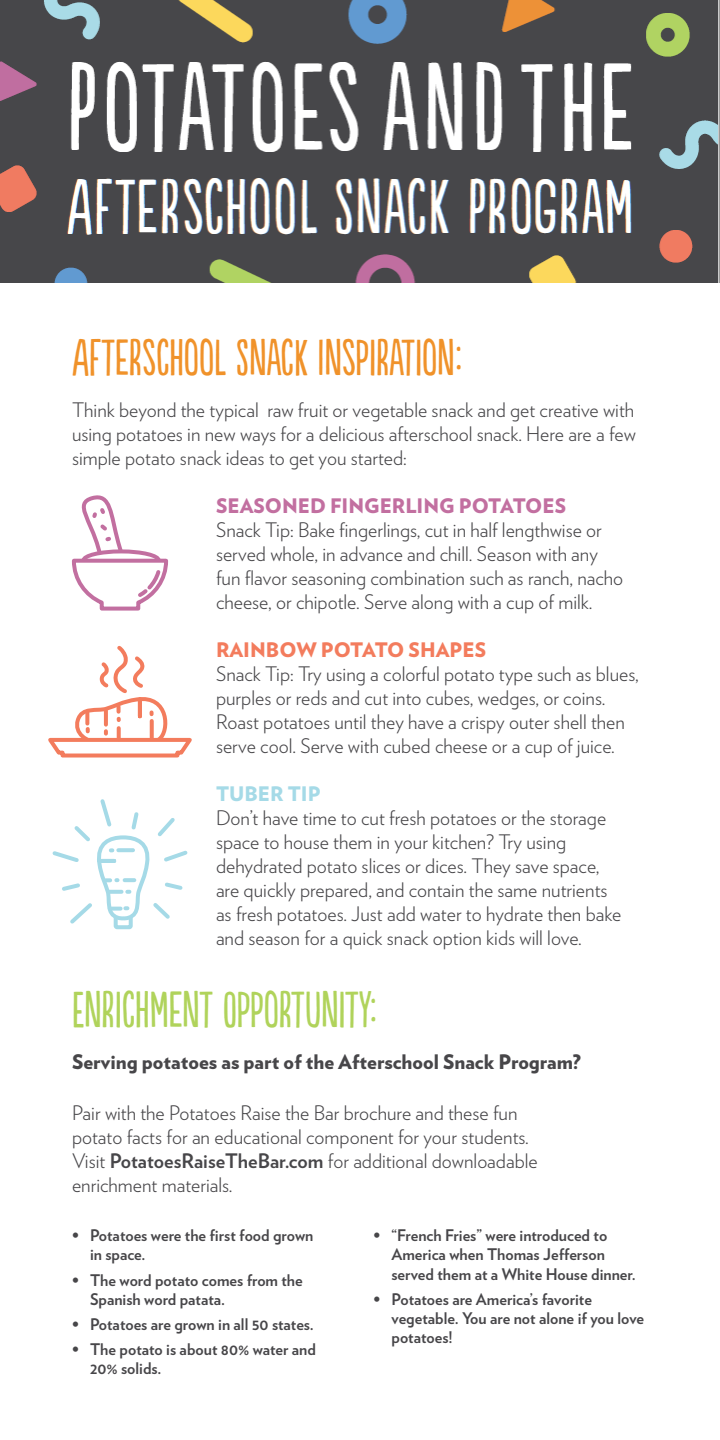
<style>
.page{position:relative;width:720px;height:1440px;background:#fff}
.page>*{position:absolute;margin:0;border:0;box-sizing:border-box;transform-origin:0 0}
.t1{font:48px "Populaire";color:#f0922a}
.t2{font:48px "Populaire";color:#b0d35b}
.Text{font:300 20px/24px "Verlag";color:#474649}
.Bold_emphasis{font:300 20px/24px "Verlag";color:#474649}
.Bold_emphasis-2{font:900 20px "Verlag";color:#474649}
.Snack_Tip_Header{font:900 20px "Verlag";color:#c26fa0}
.Snack_Tip_Header-2{font:900 20px "Verlag";color:#f37c5d}
.Snack_Tip_Header-3{font:900 20px "Verlag";color:#a5dae7}
.t3{font:700 16px/19.2px "Verlag";color:#474649}
.s1{font-weight:700}
</style>
<div class="page">
<svg style="left:71px;top:495px;width:98px;height:116px"></svg>
<div style="left:114px;top:912px;width:19px;height:17px;border:4px solid #a5dae7"></div>
<svg style="left:52px;top:799px;width:136px;height:128px"></svg>
<svg style="left:48px;top:645px;width:144px;height:113px"></svg>
<img style="left:1px;top:1px;width:719px;height:282px">
<p class="t1" style="left:72px;top:332px;width:391px">AFTERSCHOOL SNACK INSPIRATION:</p>
<p class="Text" style="left:72px;top:397px;width:566px;text-align:justify">Think beyond the typical raw fruit or vegetable snack and get creative with using potatoes in new ways for a delicious afterschool snack. Here are a few simple potato snack ideas to get you started:</p>
<p class="Snack_Tip_Header" style="left:216px;top:490px;width:352px">SEASONED FINGERLING POTATOES</p>
<p class="Text" style="left:216px;top:517px;width:409px">Snack Tip: Bake fingerlings, cut in half lengthwise or served whole, in advance and chill. Season with any fun flavor seasoning combination such as ranch, nacho cheese, or chipotle. Serve along with a cup of milk.</p>
<p class="Snack_Tip_Header-2" style="left:216px;top:634px;width:272px">RAINBOW POTATO SHAPES</p>
<p class="Text" style="left:216px;top:661px;width:424px">Snack Tip: Try using a colorful potato type such as blues, purples or reds and cut into cubes, wedges, or coins.<br>Roast potatoes until they have a crispy outer shell then serve cool. Serve with cubed cheese or a cup of juice.</p>
<p class="Snack_Tip_Header-3" style="left:216px;top:778px;width:106px">TUBER TIP</p>
<p class="Text" style="left:216px;top:805px;width:407px">Don’t have time to cut fresh potatoes or the storage space to house them in your kitchen? Try using dehydrated potato slices or dices. They save space, are quickly prepared, and contain the same nutrients as fresh potatoes. Just add water to hydrate then bake and season for a quick snack option kids will love.</p>
<p class="t2" style="left:72px;top:983px;width:306px">ENRICHMENT OPPORTUNITY:</p>
<p class="Bold_emphasis-2" style="left:72px;top:1045px;width:511px">Serving potatoes as part of the Afterschool Snack Program?</p>
<p class="Bold_emphasis" style="left:72px;top:1100px;width:467px">Pair with the Potatoes Raise the Bar brochure and these fun potato facts for an educational component for your students.<br>Visit <span class="s1">PotatoesRaiseTheBar.com</span> for additional downloadable enrichment materials.</p>
<p class="t3" style="left:90px;top:1225px;width:225px;text-indent:-18px">• Potatoes were the first food grown in space.</p>
<p class="t3" style="left:90px;top:1269px;width:214px;text-indent:-18px">• The word potato comes from the<br>Spanish word patata.</p>
<p class="t3" style="left:72px;top:1314px;width:243px">• Potatoes are grown in all 50 states.</p>
<p class="t3" style="left:90px;top:1339px;width:227px;text-indent:-18px">• The potato is about 80% water and<br>20% solids.</p>
<p class="t3" style="left:392px;top:1225px;width:246px;text-indent:-18px">• “French Fries” were introduced to<br>America when Thomas Jefferson served them at a White House dinner.</p>
<p class="t3" style="left:392px;top:1289px;width:254px;text-indent:-18px">• Potatoes are America’s favorite vegetable. You are not alone if you love potatoes!</p>
</div>
